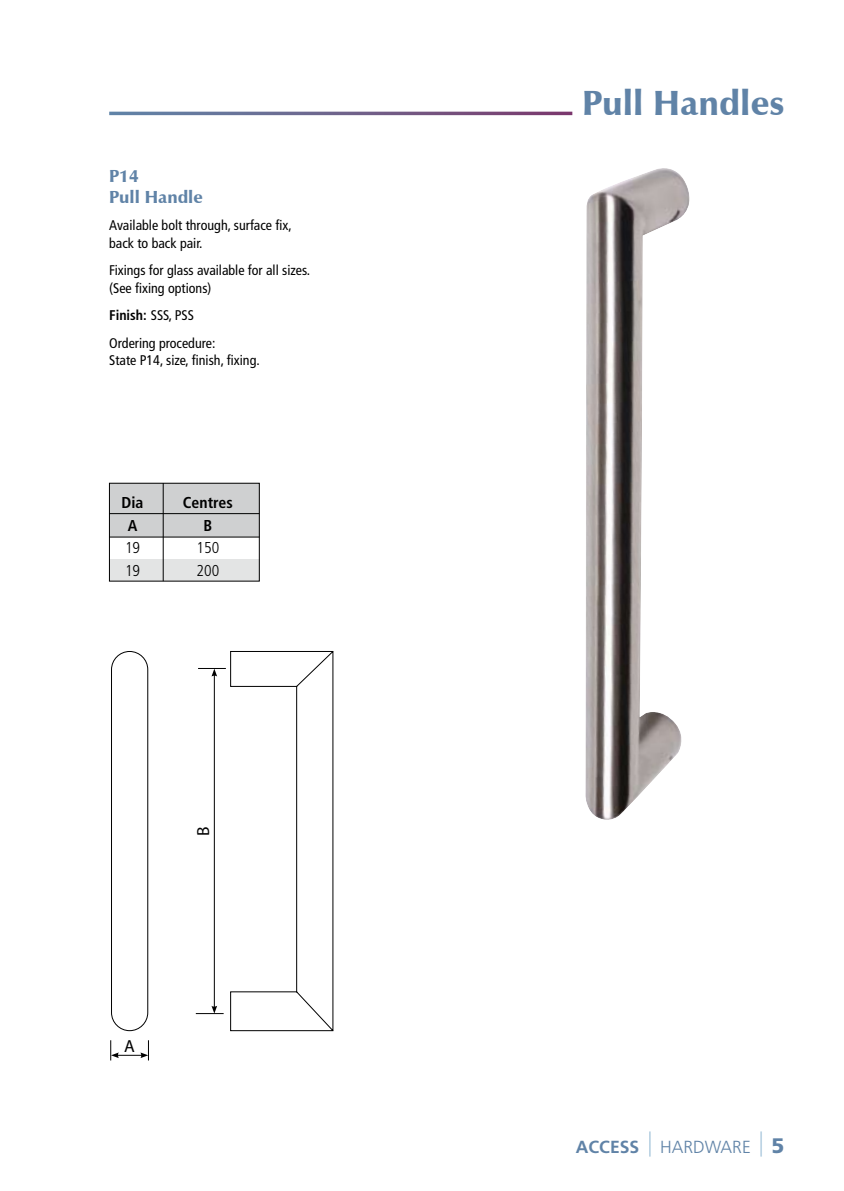
<style>
.page{position:relative;width:844px;height:1191px;background:#fff}
.page>*{position:absolute;margin:0;border:0;box-sizing:border-box;transform-origin:0 0}
.t1{font:900 35px "Zapf Humanist 601 BT";color:#6083a7}
.t2{font:300 17.5px "Frutiger";color:#6083a7}
.t3{font:900 17.5px/21px "Zapf Humanist 601 BT";color:#6083a7}
.t4{font:17.5px "Myriad";color:#000}
.t5{font:700 condensed 15.75px "Frutiger";color:#000}
.t6{font:300 condensed 15.75px "Frutiger";color:#000}
.t7{font:condensed 14px/17.5px "Frutiger";color:#000}
.s1{font-weight:700}
.s2{font-weight:900;font-size:21px}
</style>
<div class="page">
<hr style="left:648px;top:1131px;width:2px;height:25px;background:#bdd4e4">
<svg style="left:760px;top:1131px;width:1px;height:25px"></svg>
<svg style="left:111px;top:651px;width:223px;height:380px"></svg>
<img style="left:585px;top:168px;width:105px;height:652px">
<div style="left:109px;top:483px;width:150px;height:54px;background:#cfd0d1"></div>
<div style="left:109px;top:559px;width:150px;height:22px;background:#e3e4e4"></div>
<div style="left:109px;top:483px;width:150px;height:98px;border:1px solid #000"></div>
<hr style="left:109px;top:513px;width:150px;height:1px;background:#000">
<hr style="left:109px;top:537px;width:150px;height:1px;background:#000">
<hr style="left:163px;top:483px;width:1px;height:98px;background:#000">
<svg style="left:110px;top:1040px;width:39px;height:20px"></svg>
<hr style="left:214px;top:674px;width:1px;height:333px;background:#000">
<svg style="left:198px;top:668px;width:28px;height:8px"></svg>
<svg style="left:196px;top:1005px;width:27px;height:9px"></svg>
<p class="t3" style="left:109px;top:166px;width:95px">P14<br>Pull Handle</p>
<p class="t7" style="left:109px;top:217px;width:184px">Available bolt through, surface fix, back to back pair.</p>
<p class="t7" style="left:109px;top:262px;width:202px">Fixings for glass available for all sizes. (See fixing options)</p>
<p class="t7" style="left:109px;top:302px;width:108px;line-height:27.5px"><span class="s1">Finish:</span> SSS, PSS<br>Ordering procedure:</p>
<p class="t7" style="left:109px;top:352px;width:152px">State P14, size, finish, fixing.</p>
<p class="t5" style="left:122px;top:493px;width:23px">Dia</p>
<p class="t5" style="left:183px;top:493px;width:52px">Centres</p>
<p class="t5" style="left:128px;top:516px;width:11px">A</p>
<p class="t5" style="left:203px;top:516px;width:10px">B</p>
<p class="t6" style="left:125px;top:539px;width:17px">19</p>
<p class="t6" style="left:196px;top:539px;width:24px">150</p>
<p class="t6" style="left:125px;top:562px;width:17px">19</p>
<p class="t6" style="left:196px;top:562px;width:24px">200</p>
<p class="t4" style="left:194px;top:836px;width:11px;rotate:-90deg">B</p>
<p class="t4" style="left:124px;top:1037px;width:12px">A</p>
<h1 class="t1" style="left:582px;top:82px;width:204px">Pull Handles</h1>
<p class="t2" style="left:575px;top:1136px;width:210px"><span class="s1">ACCESS</span> HARDWARE <span class="s2">5</span></p>
</div>
